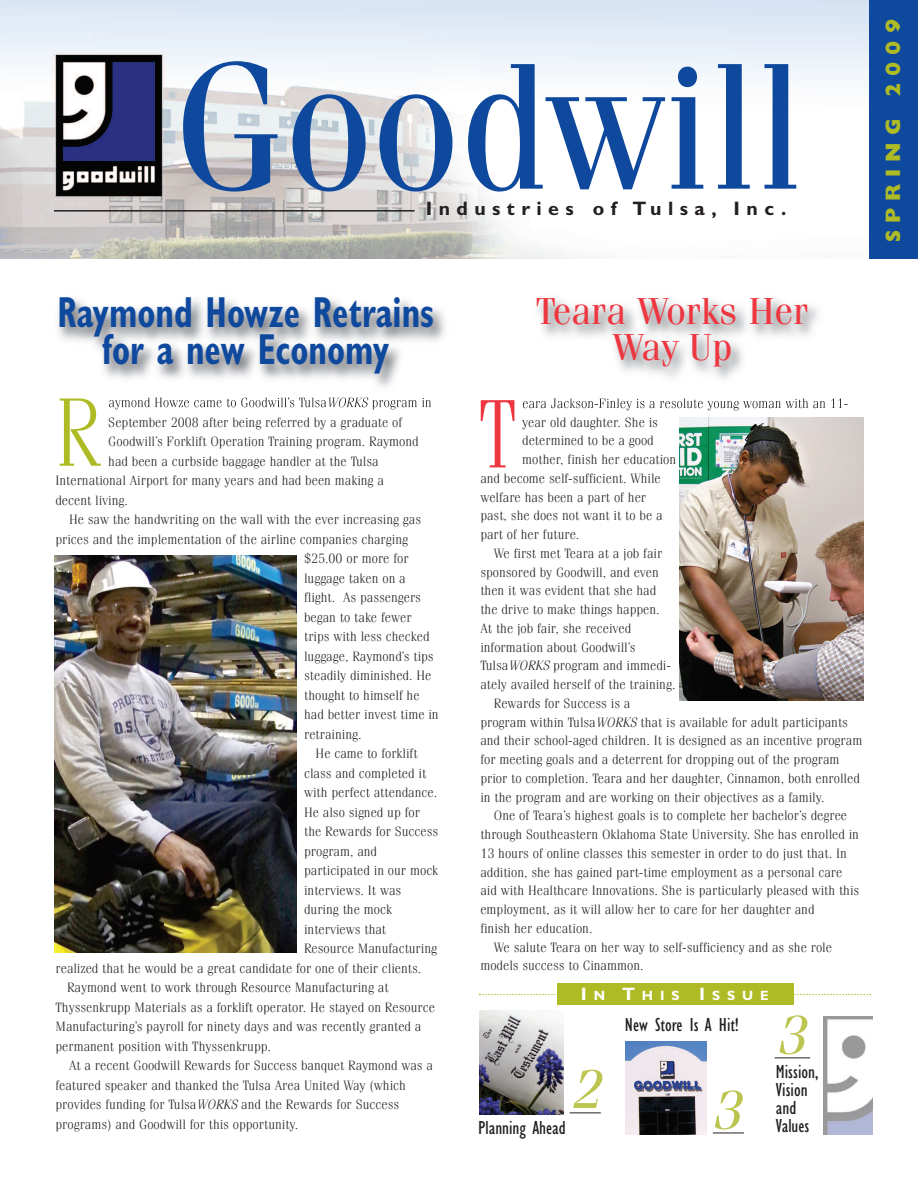
<style>
.page{position:relative;width:918px;height:1188px;background:#fff}
.page>*{position:absolute;margin:0;border:0;box-sizing:border-box;transform-origin:0 0}
.t1{font:180px "Fenice";color:#0f499d;scale:.93 1}
.t2{font:300 97.2px "Fenice";color:#afbb25;scale:.83 1}
.t3{font:300 97.2px "Fenice";color:#ee3640;scale:.83 1}
.t4{font:italic 54px "Fenice";color:#bdc551}
.t5{font:700 condensed 43.5px/37.5px "Gill Sans";color:#0f499d;text-align:center;scale:.8 1}
.t6{font:37.5px/36px "Fenice";color:#ee3640;text-align:center}
.t7{font:800 21px "Gill Sans";letter-spacing:.34em;color:#afbb25}
.t8{font:condensed 19.5px/18px "Gill Sans";color:#231f20}
.t9{font:700 19.5px "Gill Sans";letter-spacing:.33em;color:#231f20}
.t10{font:300 13.5px "Fenice";color:#231f20}
.t11{font:700 13.5px "Gill Sans";letter-spacing:.515em;color:#fff}
.s1{font-style:italic}
.s2{font-size:18px}
</style>
<div class="page">
<img style="left:0;top:0;width:869px;height:258px">
<div style="left:869px;top:0;width:49px;height:258px;background:#0f499d"></div>
<svg style="left:479px;top:994px;width:392px;height:1px"></svg>
<div style="left:557px;top:983px;width:237px;height:22px;background:#afbb25"></div>
<hr style="left:54px;top:210px;width:361px;height:2px;background:#231f20">
<hr style="left:713px;top:1133px;width:31px;height:1px;background:#231f20">
<hr style="left:775px;top:1058px;width:35px;height:1px;background:#231f20">
<hr style="left:570px;top:1113px;width:31px;height:1px;background:#231f20">
<img style="left:58px;top:298px;width:387px;height:112px">
<img style="left:58px;top:395px;width:49px;height:15px">
<img style="left:109px;top:398px;width:96px;height:11px">
<img style="left:329px;top:398px;width:39px;height:9px">
<img style="left:372px;top:398px;width:59px;height:12px">
<img style="left:60px;top:398px;width:37px;height:15px">
<img style="left:522px;top:398px;width:326px;height:9px">
<img style="left:523px;top:399px;width:82px;height:8px">
<img style="left:679px;top:418px;width:185px;height:283px">
<img style="left:54px;top:556px;width:243px;height:397px">
<img style="left:625px;top:1041px;width:81px;height:93px">
<img style="left:479px;top:1010px;width:84px;height:104px">
<img style="left:824px;top:1017px;width:49px;height:117px">
<h1 class="t1" style="left:174px;top:64px;width:678px">Goodwill</h1>
<h3 class="t9" style="left:426px;top:201px;width:362px">Industries of Tulsa, Inc.</h3>
<h3 class="t5" style="left:57px;top:297px;width:472px">Raymond Howze Retrains for a new Economy</h3>
<h3 class="t6" style="left:536px;top:297px;width:274px">Teara Works Her<br>Way Up</h3>
<h2 class="t3" style="left:478px;top:400px;width:48px">T</h2>
<h2 class="t2" style="left:56px;top:398px;width:56px">R</h2>
<p class="t10" style="left:522px;top:399px;width:327px">eara Jackson-Finley is a resolute young woman with an 11-</p>
<p class="t10" style="left:108px;top:417px;width:295px">September 2008 after being referred by a graduate of</p>
<p class="t10" style="left:108px;top:437px;width:312px">Goodwill’s Forklift Operation Training program. Raymond</p>
<p class="t10" style="left:108px;top:456px;width:272px">had been a curbside baggage handler at the Tulsa</p>
<p class="t10" style="left:55px;top:476px;width:330px">International Airport for many years and had been making a</p>
<p class="t10" style="left:55px;top:495px;width:74px">decent living.</p>
<p class="t10" style="left:69px;top:515px;width:354px">He saw the handwriting on the wall with the ever increasing gas</p>
<p class="t10" style="left:56px;top:534px;width:354px">prices and the implementation of the airline companies charging</p>
<p class="t10" style="left:304px;top:554px;width:106px">$25.00 or more for</p>
<p class="t10" style="left:304px;top:573px;width:103px">luggage taken on a</p>
<p class="t10" style="left:304px;top:593px;width:118px">flight. As passengers</p>
<p class="t10" style="left:304px;top:612px;width:109px">began to take fewer</p>
<p class="t10" style="left:304px;top:632px;width:127px">trips with less checked</p>
<p class="t10" style="left:304px;top:651px;width:131px">luggage, Raymond’s tips</p>
<p class="t10" style="left:304px;top:671px;width:129px">steadily diminished. He</p>
<p class="t10" style="left:304px;top:690px;width:117px">thought to himself he</p>
<p class="t10" style="left:304px;top:710px;width:136px">had better invest time in</p>
<p class="t10" style="left:304px;top:729px;width:59px">retraining.</p>
<p class="t10" style="left:316px;top:749px;width:104px">He came to forklift</p>
<p class="t10" style="left:304px;top:768px;width:124px">class and completed it</p>
<p class="t10" style="left:304px;top:788px;width:135px">with perfect attendance.</p>
<p class="t10" style="left:304px;top:807px;width:117px">He also signed up for</p>
<p class="t10" style="left:304px;top:827px;width:136px">the Rewards for Success</p>
<p class="t10" style="left:304px;top:846px;width:75px">program, and</p>
<p class="t10" style="left:304px;top:866px;width:136px">participated in our mock</p>
<p class="t10" style="left:304px;top:885px;width:99px">interviews. It was</p>
<p class="t10" style="left:304px;top:905px;width:89px">during the mock</p>
<p class="t10" style="left:304px;top:924px;width:84px">interviews that</p>
<p class="t10" style="left:304px;top:944px;width:135px">Resource Manufacturing</p>
<p class="t10" style="left:56px;top:963px;width:367px">realized that he would be a great candidate for one of their clients.</p>
<p class="t10" style="left:67px;top:983px;width:323px">Raymond went to work through Resource Manufacturing at</p>
<p class="t10" style="left:56px;top:1002px;width:381px">Thyssenkrupp Materials as a forklift operator. He stayed on Resource</p>
<p class="t10" style="left:56px;top:1022px;width:367px">Manufacturing’s payroll for ninety days and was recently granted a</p>
<p class="t10" style="left:56px;top:1041px;width:217px">permanent position with Thyssenkrupp.</p>
<p class="t10" style="left:69px;top:1061px;width:366px">At a recent Goodwill Rewards for Success banquet Raymond was a</p>
<p class="t10" style="left:56px;top:1080px;width:352px">featured speaker and thanked the Tulsa Area United Way (which</p>
<p class="t10" style="left:56px;top:1100px;width:345px">provides funding for Tulsa<span class="s1">WORKS</span> and the Rewards for Success</p>
<p class="t10" style="left:56px;top:1119px;width:244px">programs) and Goodwill for this opportunity.</p>
<p class="t10" style="left:522px;top:417px;width:137px">year old daughter. She is</p>
<p class="t10" style="left:522px;top:436px;width:133px">determined to be a good</p>
<p class="t10" style="left:522px;top:455px;width:155px">mother, finish her education</p>
<p class="t10" style="left:480px;top:474px;width:182px">and become self-sufficient. While</p>
<p class="t10" style="left:480px;top:492px;width:167px">welfare has been a part of her</p>
<p class="t10" style="left:480px;top:511px;width:184px">past, she does not want it to be a</p>
<p class="t10" style="left:480px;top:530px;width:101px">part of her future.</p>
<p class="t10" style="left:494px;top:549px;width:170px">We first met Teara at a job fair</p>
<p class="t10" style="left:480px;top:567px;width:180px">sponsored by Goodwill, and even</p>
<p class="t10" style="left:480px;top:586px;width:177px">then it was evident that she had</p>
<p class="t10" style="left:480px;top:605px;width:181px">the drive to make things happen.</p>
<p class="t10" style="left:480px;top:624px;width:152px">At the job fair, she received</p>
<p class="t10" style="left:480px;top:642px;width:157px">information about Goodwill’s</p>
<p class="t10" style="left:480px;top:661px;width:192px">Tulsa<span class="s1">WORKS</span> program and immedi-</p>
<p class="t10" style="left:480px;top:680px;width:197px">ately availed herself of the training.</p>
<p class="t10" style="left:494px;top:699px;width:138px">Rewards for Success is a</p>
<p class="t10" style="left:480px;top:717px;width:369px">program within Tulsa<span class="s1">WORKS</span> that is available for adult participants</p>
<p class="t10" style="left:480px;top:736px;width:383px">and their school-aged children. It is designed as an incentive program</p>
<p class="t10" style="left:480px;top:755px;width:361px">for meeting goals and a deterrent for dropping out of the program</p>
<p class="t10" style="left:480px;top:774px;width:381px">prior to completion. Teara and her daughter, Cinnamon, both enrolled</p>
<p class="t10" style="left:480px;top:792px;width:346px">in the program and are working on their objectives as a family.</p>
<p class="t10" style="left:494px;top:811px;width:355px">One of Teara’s highest goals is to complete her bachelor’s degree</p>
<p class="t10" style="left:480px;top:830px;width:380px">through Southeastern Oklahoma State University. She has enrolled in</p>
<p class="t10" style="left:480px;top:849px;width:368px">13 hours of online classes this semester in order to do just that. In</p>
<p class="t10" style="left:480px;top:867px;width:363px">addition, she has gained part-time employment as a personal care</p>
<p class="t10" style="left:480px;top:886px;width:380px">aid with Healthcare Innovations. She is particularly pleased with this</p>
<p class="t10" style="left:480px;top:905px;width:336px">employment, as it will allow her to care for her daughter and</p>
<p class="t10" style="left:480px;top:924px;width:114px">finish her education.</p>
<p class="t10" style="left:494px;top:942px;width:340px">We salute Teara on her way to self-sufficiency and as she role</p>
<p class="t10" style="left:480px;top:961px;width:165px">models success to Cinammon.</p>
<p class="t11" style="left:581px;top:990px;width:189px"><span class="s2">I</span>N <span class="s2">T</span>HIS <span class="s2">I</span>SSUE</p>
<h3 class="t4" style="left:776px;top:1016px;width:32px">3</h3>
<h3 class="t8" style="left:776px;top:1065px;width:44px">Mission,<br>Vision and<br>Values</h3>
<h3 class="t8" style="left:625px;top:1018px;width:115px">New Store Is A Hit!</h3>
<h3 class="t4" style="left:570px;top:1071px;width:32px">2</h3>
<h3 class="t4" style="left:711px;top:1091px;width:32px">3</h3>
<h3 class="t8" style="left:478px;top:1120px;width:89px">Planning Ahead</h3>
<h3 class="t7" style="left:885px;top:242px;width:225px;rotate:-90deg">SPRING 2009</h3>
</div>
